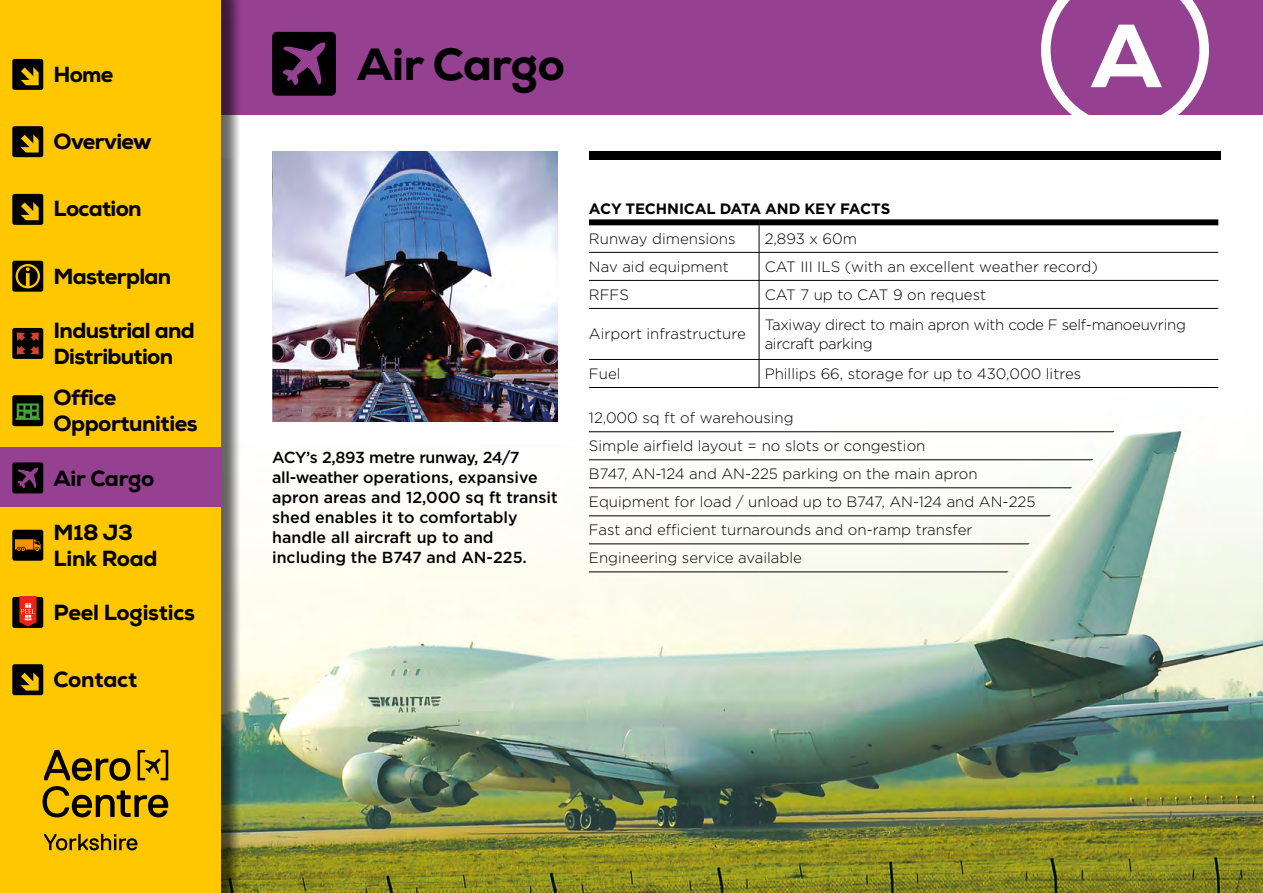
<style>
.page{position:relative;width:1263px;height:893px;background:#fff}
.page>*{position:absolute;margin:0;border:0;box-sizing:border-box;transform-origin:0 0}
.t1{font:800 89.4px "Nexa";color:#fff}
.t2{font:800 45px "Nexa";letter-spacing:-.01em;color:#000}
.t3{font:800 21.9px/26.2px "Nexa";letter-spacing:-.03em;color:#000}
.t4{font:800 21.9px/26.2px "Nexa";letter-spacing:-.01em;color:#000}
.t5{font:500 15.9px/20px "Gotham";color:#000}
.t6{font:300 15px/28px "Gotham";color:#000}
.t7{font:300 15px/19.8px "Gotham";letter-spacing:-.02em;color:#000}
.t8{font:700 15px "Gotham";letter-spacing:-.01em;color:#000}
</style>
<div class="page">
<div style="left:0;top:0;width:1263px;height:115px;background:#954091"></div>
<svg style="left:1041px;top:0;width:168px;height:115px"></svg>
<div style="left:272px;top:32px;width:64px;height:64px;background:#000;border-radius:5px"></div>
<svg style="left:282px;top:42px;width:44px;height:44px"></svg>
<div style="left:589px;top:219px;width:170px;height:6px;background:#000"></div>
<div style="left:759px;top:219px;width:459px;height:6px;background:#000"></div>
<svg style="left:759px;top:225px;width:1px;height:83px"></svg>
<hr style="left:759px;top:309px;width:1px;height:50px;background:#000">
<svg style="left:759px;top:360px;width:1px;height:27px"></svg>
<hr style="left:589px;top:280px;width:170px;height:1px;background:#000">
<hr style="left:759px;top:280px;width:459px;height:1px;background:#000">
<hr style="left:589px;top:308px;width:170px;height:1px;background:#000">
<hr style="left:759px;top:308px;width:459px;height:1px;background:#000">
<hr style="left:589px;top:359px;width:170px;height:1px;background:#000">
<hr style="left:759px;top:359px;width:459px;height:1px;background:#000">
<hr style="left:589px;top:387px;width:170px;height:1px;background:#000">
<hr style="left:759px;top:387px;width:459px;height:1px;background:#000">
<hr style="left:589px;top:252px;width:170px;height:1px;background:#000">
<hr style="left:759px;top:252px;width:459px;height:1px;background:#000">
<img style="left:243px;top:388px;width:1020px;height:505px">
<img style="left:272px;top:152px;width:285px;height:269px">
<div style="left:589px;top:152px;width:631px;height:8px;background:#000"></div>
<div style="left:0;top:0;width:243px;height:893px;background:#000;opacity:.6"></div>
<div style="left:0;top:0;width:221px;height:893px;background:#fec700"></div>
<svg style="left:44px;top:834px;width:93px;height:16px"></svg>
<svg style="left:43px;top:750px;width:125px;height:67px"></svg>
<div style="left:0;top:447px;width:221px;height:60px;background:#954091"></div>
<div style="left:12px;top:328px;width:31px;height:31px;background:#000;border-radius:2px"></div>
<svg style="left:17px;top:332px;width:22px;height:22px"></svg>
<div style="left:21px;top:337px;width:13px;height:13px;background:#000;border-radius:50%"></div>
<div style="left:12px;top:59px;width:31px;height:31px;background:#000;border-radius:2px"></div>
<svg style="left:21px;top:67px;width:18px;height:18px"></svg>
<div style="left:12px;top:126px;width:31px;height:31px;background:#000;border-radius:2px"></div>
<svg style="left:21px;top:134px;width:18px;height:19px"></svg>
<div style="left:12px;top:194px;width:31px;height:31px;background:#000;border-radius:2px"></div>
<svg style="left:21px;top:202px;width:18px;height:18px"></svg>
<div style="left:12px;top:395px;width:31px;height:31px;background:#000;border-radius:2px"></div>
<svg style="left:16px;top:403px;width:24px;height:17px"></svg>
<div style="left:12px;top:462px;width:31px;height:31px;background:#000;border-radius:2px"></div>
<svg style="left:17px;top:467px;width:21px;height:22px"></svg>
<div style="left:12px;top:530px;width:31px;height:31px;background:#000;border-radius:2px"></div>
<svg style="left:15px;top:539px;width:26px;height:12px"></svg>
<div style="left:12px;top:664px;width:31px;height:31px;background:#000;border-radius:2px"></div>
<svg style="left:21px;top:672px;width:18px;height:18px"></svg>
<svg style="left:12px;top:261px;width:31px;height:31px"></svg>
<div style="left:16px;top:264px;width:24px;height:24px;border:2px solid #fec700;border-radius:50%"></div>
<svg style="left:26px;top:267px;width:4px;height:4px"></svg>
<svg style="left:26px;top:273px;width:4px;height:14px"></svg>
<div style="left:12px;top:597px;width:31px;height:31px;background:#000;border-radius:2px"></div>
<svg style="left:19px;top:597px;width:18px;height:29px"></svg>
<h3 class="t3" style="left:54px;top:61px;width:61px">Home</h3>
<h3 class="t3" style="left:54px;top:129px;width:100px">Overview</h3>
<h3 class="t3" style="left:54px;top:196px;width:90px">Location</h3>
<h3 class="t3" style="left:54px;top:263px;width:119px">Masterplan</h3>
<h3 class="t3" style="left:54px;top:317px;width:143px">Industrial and<br>Distribution</h3>
<h3 class="t3" style="left:54px;top:385px;width:146px">Office<br>Opportunities</h3>
<h3 class="t4" style="left:54px;top:465px;width:102px">Air Cargo</h3>
<h3 class="t4" style="left:54px;top:519px;width:106px">M18 J3<br>Link Road</h3>
<h3 class="t4" style="left:54px;top:599px;width:143px">Peel Logistics</h3>
<h3 class="t4" style="left:54px;top:667px;width:85px">Contact</h3>
<h2 class="t2" style="left:357px;top:35px;width:209px">Air Cargo</h2>
<h1 class="t1" style="left:1091px;top:-1px;width:72px">A</h1>
<p class="t5" style="left:272px;top:447px;width:287px">ACY’s 2,893 metre runway, 24/7 all-weather operations, expansive apron areas and 12,000 sq ft transit shed enables it to comfortably handle all aircraft up to and including the B747 and AN-225.</p>
<p class="t8" style="left:589px;top:200px;width:303px">ACY TECHNICAL DATA AND KEY FACTS</p>
<p class="t6" style="left:589px;top:225px;width:148px">Runway dimensions</p>
<p class="t6" style="left:765px;top:225px;width:94px">2,893 x 60m</p>
<p class="t6" style="left:589px;top:252px;width:141px">Nav aid equipment</p>
<p class="t6" style="left:765px;top:252px;width:335px">CAT III ILS (with an excellent weather record)</p>
<p class="t6" style="left:589px;top:280px;width:42px">RFFS</p>
<p class="t6" style="left:765px;top:280px;width:223px">CAT 7 up to CAT 9 on request</p>
<p class="t6" style="left:589px;top:320px;width:158px">Airport infrastructure</p>
<p class="t7" style="left:765px;top:314px;width:423px">Taxiway direct to main apron with code F self-manoeuvring aircraft parking</p>
<p class="t6" style="left:589px;top:359px;width:33px">Fuel</p>
<p class="t6" style="left:765px;top:359px;width:318px">Phillips 66, storage for up to 430,000 litres</p>
<p class="t6" style="left:589px;top:404px;width:448px">12,000 sq ft of warehousing<br>Simple airfield layout = no slots or congestion<br>B747, AN-124 and AN-225 parking on the main apron Equipment for load / unload up to B747, AN-124 and AN-225<br>Fast and efficient turnarounds and on-ramp transfer Engineering service available</p>
</div>
